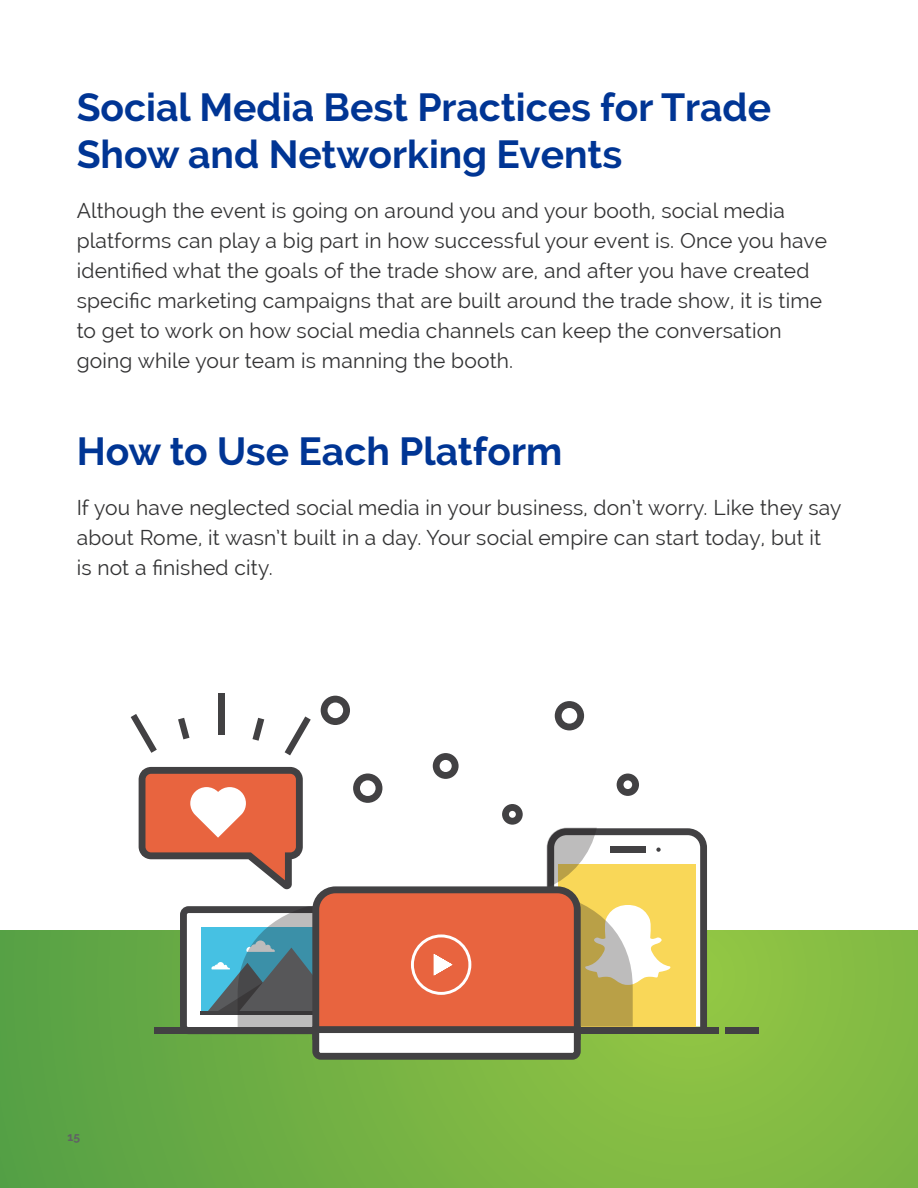
<style>
.page{position:relative;width:918px;height:1188px;background:#fff}
.page>*{position:absolute;margin:0;border:0;box-sizing:border-box;transform-origin:0 0}
.t1{font:700 39px/46.8px "Raleway";color:#003594}
.t2{font:21px/30px "Raleway";letter-spacing:.01em;color:#333334}
.t3{font:700 12px "Raleway";color:#606264}
</style>
<div class="page">
<svg style="left:0;top:931px;width:918px;height:257px;background:#76b344"></svg>
<div style="left:218px;top:693px;width:6px;height:42px;background:#424143"></div>
<div style="left:726px;top:1027px;width:33px;height:7px;background:#424143"></div>
<div style="left:154px;top:1027px;width:565px;height:7px;background:#424143"></div>
<svg style="left:131px;top:696px;width:576px;height:364px"></svg>
<h1 class="t1" style="left:77px;top:84px;width:696px">Social Media Best Practices for Trade<br>Show and Networking Events</h1>
<p class="t2" style="left:77px;top:196px;width:752px">Although the event is going on around you and your booth, social media platforms can play a big part in how successful your event is. Once you have identified what the goals of the trade show are, and after you have created specific marketing campaigns that are built around the trade show, it is time to get to work on how social media channels can keep the conversation going while your team is manning the booth.</p>
<h1 class="t1" style="left:77px;top:428px;width:487px">How to Use Each Platform</h1>
<p class="t2" style="left:77px;top:492px;width:766px">If you have neglected social media in your business, don’t worry. Like they say about Rome, it wasn’t built in a day. Your social empire can start today, but it<br>is not a finished city.</p>
<p class="t3" style="left:68px;top:1130px;width:14px">15</p>
</div>
